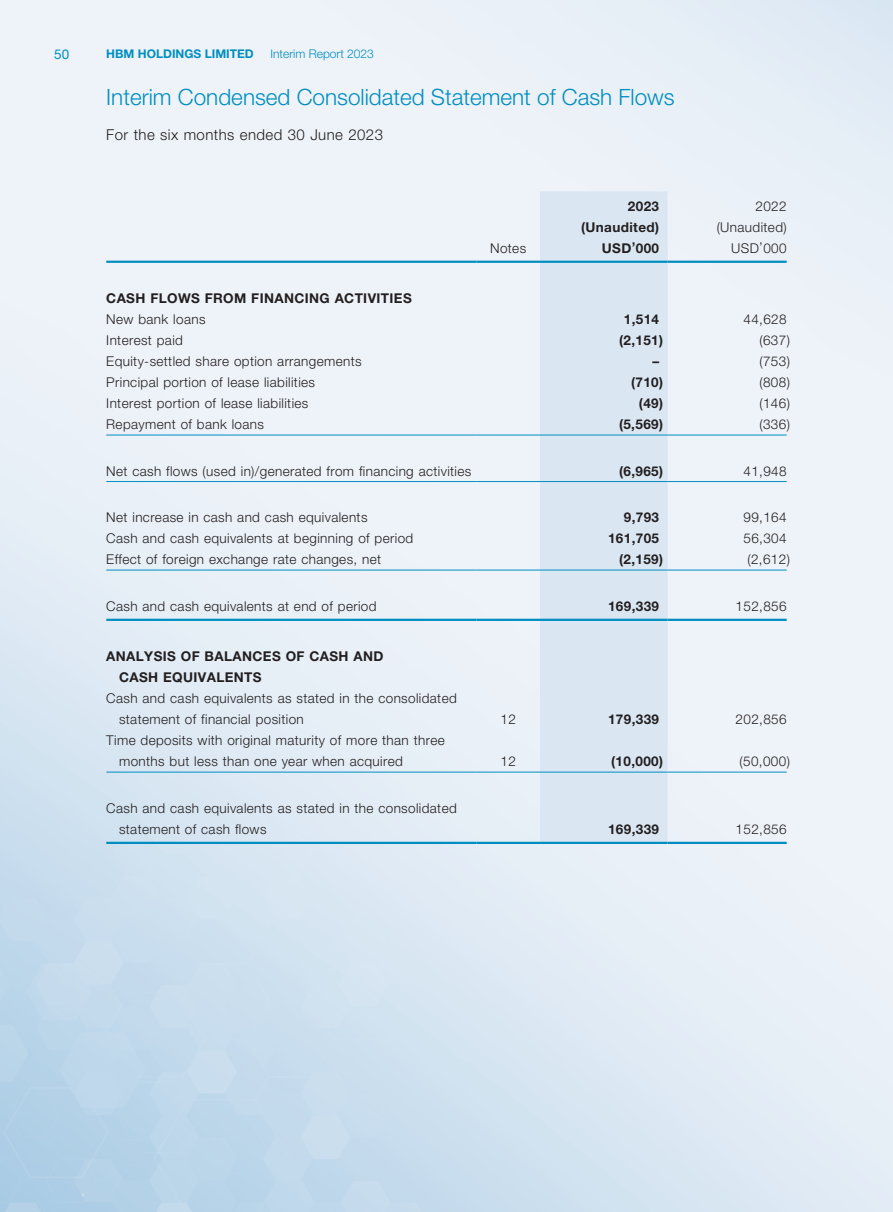
<style>
.page{position:relative;width:893px;height:1212px;background:#fff}
.page>*{position:absolute;margin:0;border:0;box-sizing:border-box;transform-origin:0 0}
.t1{font:300 22.5px "Helvetica Neue LT Std";color:#008ec1}
.t2{font:300 15px "Helvetica Neue LT Std";letter-spacing:.03em;color:#231f20}
.t3{font:300 13.5px/21px "Helvetica Neue LT Std";letter-spacing:.03em;color:#231f20}
.t4{font:700 13.5px/21px "Helvetica Neue LT Std";letter-spacing:.03em;color:#231f20}
.t5{font:13.5px "Helvetica Neue LT Std";color:#008ec1}
.t6{font:700 12px "Helvetica Neue LT Std";color:#008ec1}
.t7{font:300 12px "Helvetica Neue LT Std";color:#008ec1}
</style>
<div class="page">
<div style="left:540px;top:191px;width:128px;height:651px;background:#dae7f3"></div>
<hr style="left:106px;top:261px;width:370px;height:2px;background:#008ec1">
<hr style="left:476px;top:261px;width:64px;height:2px;background:#008ec1">
<hr style="left:540px;top:261px;width:128px;height:2px;background:#008ec1">
<hr style="left:668px;top:261px;width:119px;height:2px;background:#008ec1">
<hr style="left:106px;top:435px;width:370px;height:1px;background:#008ec1">
<hr style="left:476px;top:435px;width:64px;height:1px;background:#008ec1">
<hr style="left:540px;top:435px;width:128px;height:1px;background:#008ec1">
<hr style="left:668px;top:435px;width:119px;height:1px;background:#008ec1">
<hr style="left:106px;top:481px;width:370px;height:1px;background:#008ec1">
<hr style="left:476px;top:481px;width:64px;height:1px;background:#008ec1">
<hr style="left:540px;top:481px;width:128px;height:1px;background:#008ec1">
<hr style="left:668px;top:481px;width:119px;height:1px;background:#008ec1">
<hr style="left:106px;top:570px;width:370px;height:1px;background:#008ec1">
<hr style="left:476px;top:570px;width:64px;height:1px;background:#008ec1">
<hr style="left:540px;top:570px;width:128px;height:1px;background:#008ec1">
<hr style="left:668px;top:570px;width:119px;height:1px;background:#008ec1">
<hr style="left:106px;top:619px;width:370px;height:2px;background:#008ec1">
<hr style="left:476px;top:619px;width:64px;height:2px;background:#008ec1">
<hr style="left:540px;top:619px;width:128px;height:2px;background:#008ec1">
<hr style="left:668px;top:619px;width:119px;height:2px;background:#008ec1">
<hr style="left:106px;top:772px;width:370px;height:1px;background:#008ec1">
<hr style="left:476px;top:772px;width:64px;height:1px;background:#008ec1">
<hr style="left:540px;top:772px;width:128px;height:1px;background:#008ec1">
<hr style="left:668px;top:772px;width:119px;height:1px;background:#008ec1">
<hr style="left:106px;top:842px;width:370px;height:2px;background:#008ec1">
<hr style="left:476px;top:842px;width:64px;height:2px;background:#008ec1">
<hr style="left:540px;top:842px;width:128px;height:2px;background:#008ec1">
<hr style="left:668px;top:842px;width:119px;height:2px;background:#008ec1">
<p class="t5" style="left:54px;top:46px;width:17px">50</p>
<p class="t6" style="left:106px;top:47px;width:149px">HBM HOLDINGS LIMITED</p>
<p class="t7" style="left:271px;top:47px;width:105px">Interim Report 2023</p>
<h1 class="t1" style="left:106px;top:83px;width:570px">Interim Condensed Consolidated Statement of Cash Flows</h1>
<p class="t2" style="left:106px;top:125px;width:278px">For the six months ended 30 June 2023</p>
<p class="t4" style="left:628px;top:195px;width:33px">2023</p>
<p class="t3" style="left:755px;top:195px;width:33px">2022</p>
<p class="t4" style="left:581px;top:216px;width:80px">(Unaudited)</p>
<p class="t3" style="left:717px;top:216px;width:72px">(Unaudited)</p>
<p class="t3" style="left:490px;top:237px;width:38px">Notes</p>
<p class="t4" style="left:602px;top:237px;width:59px">USD’000</p>
<p class="t3" style="left:731px;top:237px;width:57px">USD’000</p>
<p class="t4" style="left:106px;top:288px;width:307px">CASH FLOWS FROM FINANCING ACTIVITIES</p>
<p class="t3" style="left:106px;top:309px;width:101px">New bank loans</p>
<p class="t4" style="left:624px;top:309px;width:37px">1,514</p>
<p class="t3" style="left:743px;top:309px;width:45px">44,628</p>
<p class="t3" style="left:106px;top:330px;width:78px">Interest paid</p>
<p class="t4" style="left:619px;top:330px;width:46px">(2,151)</p>
<p class="t3" style="left:759px;top:330px;width:32px">(637)</p>
<p class="t3" style="left:106px;top:351px;width:257px">Equity-settled share option arrangements</p>
<p class="t4" style="left:652px;top:351px;width:8px">–</p>
<p class="t3" style="left:759px;top:351px;width:32px">(753)</p>
<p class="t3" style="left:106px;top:372px;width:210px">Principal portion of lease liabilities</p>
<p class="t4" style="left:631px;top:372px;width:34px">(710)</p>
<p class="t3" style="left:759px;top:372px;width:32px">(808)</p>
<p class="t3" style="left:106px;top:393px;width:204px">Interest portion of lease liabilities</p>
<p class="t4" style="left:639px;top:393px;width:26px">(49)</p>
<p class="t3" style="left:759px;top:393px;width:32px">(146)</p>
<p class="t3" style="left:106px;top:414px;width:159px">Repayment of bank loans</p>
<p class="t4" style="left:619px;top:414px;width:46px">(5,569)</p>
<p class="t3" style="left:759px;top:414px;width:32px">(336)</p>
<p class="t3" style="left:106px;top:460px;width:367px">Net cash flows (used in)/generated from financing activities</p>
<p class="t4" style="left:619px;top:460px;width:46px">(6,965)</p>
<p class="t3" style="left:743px;top:460px;width:45px">41,948</p>
<p class="t3" style="left:106px;top:507px;width:263px">Net increase in cash and cash equivalents</p>
<p class="t4" style="left:624px;top:507px;width:37px">9,793</p>
<p class="t3" style="left:743px;top:507px;width:45px">99,164</p>
<p class="t3" style="left:106px;top:528px;width:308px">Cash and cash equivalents at beginning of period</p>
<p class="t4" style="left:608px;top:528px;width:53px">161,705</p>
<p class="t3" style="left:743px;top:528px;width:45px">56,304</p>
<p class="t3" style="left:106px;top:549px;width:276px">Effect of foreign exchange rate changes, net</p>
<p class="t4" style="left:619px;top:549px;width:46px">(2,159)</p>
<p class="t3" style="left:747px;top:549px;width:44px">(2,612)</p>
<p class="t3" style="left:106px;top:595px;width:272px">Cash and cash equivalents at end of period</p>
<p class="t4" style="left:608px;top:595px;width:53px">169,339</p>
<p class="t3" style="left:736px;top:595px;width:53px">152,856</p>
<p class="t4" style="left:119px;top:646px;width:266px;text-indent:-13px">ANALYSIS OF BALANCES OF CASH AND<br>CASH EQUIVALENTS</p>
<p class="t3" style="left:119px;top:688px;width:339px;text-indent:-13px">Cash and cash equivalents as stated in the consolidated statement of financial position</p>
<p class="t3" style="left:500px;top:709px;width:17px">12</p>
<p class="t4" style="left:608px;top:709px;width:53px">179,339</p>
<p class="t3" style="left:736px;top:709px;width:53px">202,856</p>
<p class="t3" style="left:119px;top:730px;width:327px;text-indent:-13px">Time deposits with original maturity of more than three months but less than one year when acquired</p>
<p class="t3" style="left:119px;top:797px;width:339px;text-indent:-13px">Cash and cash equivalents as stated in the consolidated statement of cash flows</p>
<p class="t3" style="left:500px;top:751px;width:17px">12</p>
<p class="t4" style="left:611px;top:751px;width:53px">(10,000)</p>
<p class="t3" style="left:739px;top:751px;width:52px">(50,000)</p>
<p class="t4" style="left:608px;top:818px;width:53px">169,339</p>
<p class="t3" style="left:736px;top:818px;width:53px">152,856</p>
</div>
